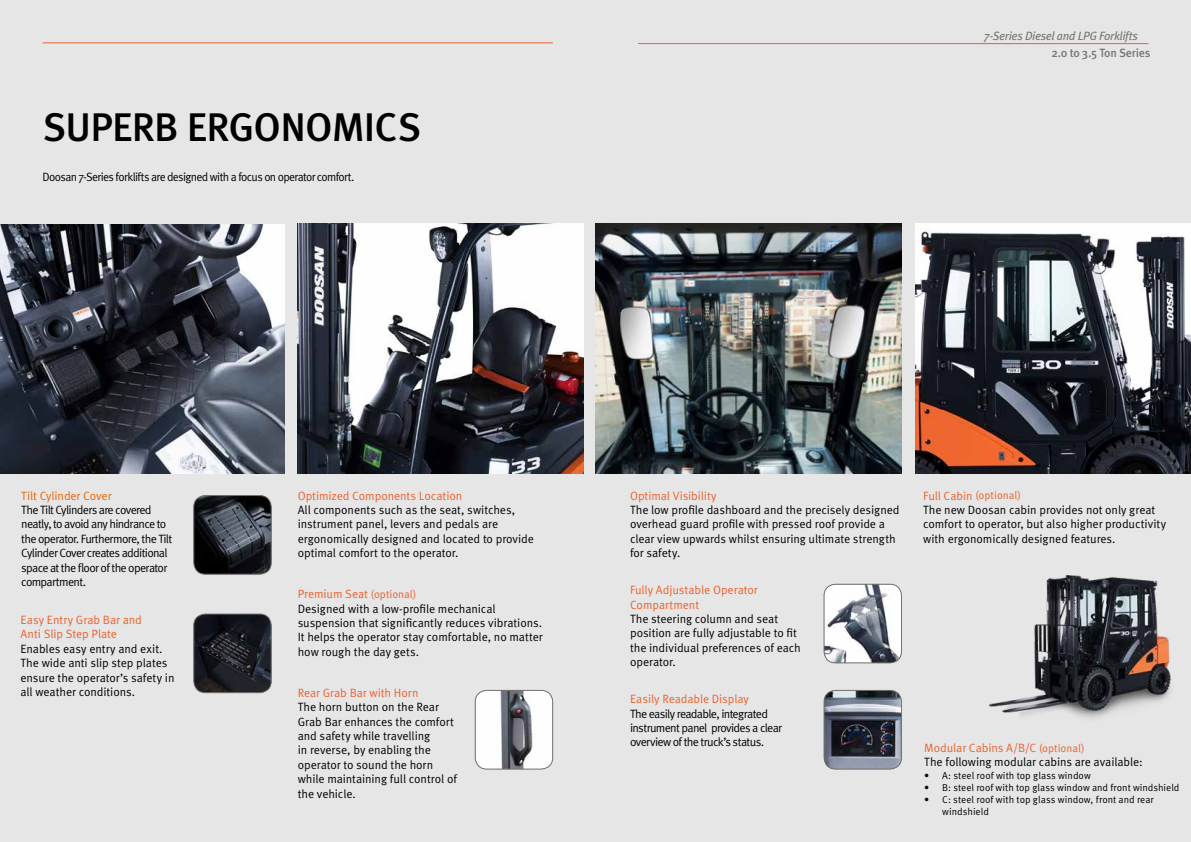
<style>
.page{position:relative;width:1191px;height:842px;background:#e6e6e7}
.page>*{position:absolute;margin:0;border:0;box-sizing:border-box;transform-origin:0 0}
.t1{font:500 40px "Meta Pro";letter-spacing:-.02em;color:#000}
.t2{font:12px/14.4px "Meta Pro";letter-spacing:-.01em;color:#000}
.t3{font:12px/14.4px "Meta Pro";letter-spacing:-.06em;color:#000}
.t4{font:12px/14.4px "Meta Pro";letter-spacing:-.01em;color:#eb612b}
.t5{font:12px/14.4px "Meta Pro";letter-spacing:-.055em;color:#000}
.t6{font:12px "Meta Pro";letter-spacing:-.055em;color:#000;scale:.95 1}
.t7{font:italic 12px "Meta Pro";letter-spacing:-.03em;color:#787471}
.t8{font:500 12px "Meta Pro";letter-spacing:-.025em;color:#787471}
.t9{font:12px "Meta Pro";letter-spacing:-.01em;color:#ec6300}
.t10{font:11px "Meta Pro";letter-spacing:-.005em;color:#eb612b}
.t11{font:10px/12px "Meta Pro";color:#000}
.s1{color:#eb612b}
.s2{font-size:11px;color:#eb612b}
.s3{font-size:12px}
</style>
<div class="page">
<hr style="left:43px;top:42px;width:509px;height:1px;background:#eb612b">
<hr style="left:638px;top:43px;width:510px;height:1px;background:#eb612b">
<img style="left:825px;top:584px;width:76px;height:79px">
<div style="left:823px;top:584px;width:78px;height:79px;border:1px solid #787471;border-radius:12px"></div>
<img style="left:475px;top:690px;width:78px;height:79px">
<div style="left:475px;top:690px;width:78px;height:79px;border:1px solid #787471;border-radius:12px"></div>
<img style="left:595px;top:224px;width:306px;height:249px">
<img style="left:0;top:225px;width:285px;height:248px">
<img style="left:915px;top:224px;width:276px;height:249px">
<img style="left:298px;top:224px;width:285px;height:249px">
<img style="left:194px;top:614px;width:77px;height:79px">
<div style="left:193px;top:614px;width:78px;height:79px;border:1px solid #787471;border-radius:12px"></div>
<img style="left:825px;top:690px;width:76px;height:79px">
<div style="left:823px;top:690px;width:78px;height:79px;border:1px solid #787471;border-radius:12px"></div>
<img style="left:989px;top:576px;width:182px;height:142px">
<img style="left:194px;top:495px;width:77px;height:79px">
<div style="left:193px;top:495px;width:78px;height:79px;border:1px solid #787471;border-radius:12px"></div>
<h1 class="t1" style="left:43px;top:102px;width:380px">SUPERB ERGONOMICS</h1>
<p class="t6" style="left:43px;top:169px;width:330px">Doosan 7-Series forklifts are designed with a focus on operator comfort.</p>
<p class="t7" style="left:983px;top:28px;width:156px">7-Series Diesel and LPG Forklifts</p>
<p class="t8" style="left:1051px;top:46px;width:101px">2.0 to 3.5 Ton Series</p>
<p class="t9" style="left:21px;top:488px;width:92px">Tilt Cylinder Cover</p>
<p class="t3" style="left:21px;top:503px;width:152px">The Tilt Cylinders are covered neatly, to avoid any hindrance to the operator. Furthermore, the Tilt<br>Cylinder Cover creates additional space at the floor of the operator compartment.</p>
<p class="t4" style="left:21px;top:613px;width:123px">Easy Entry Grab Bar and<br>Anti Slip Step Plate</p>
<p class="t2" style="left:21px;top:642px;width:155px">Enables easy entry and exit.<br>The wide anti slip step plates ensure the operator’s safety in all weather conditions.</p>
<p class="t4" style="left:298px;top:489px;width:166px">Optimized Components Location</p>
<p class="t2" style="left:298px;top:503px;width:238px">All components such as the seat, switches, instrument panel, levers and pedals are ergonomically designed and located to provide optimal comfort to the operator.</p>
<p class="t2" style="left:298px;top:587px;width:246px"><span class="s1">Premium Seat</span> <span class="s2">(optional)<br></span>Designed with a low-profile mechanical suspension that significantly reduces vibrations.<br>It helps the operator stay comfortable, no matter how rough the day gets.</p>
<p class="t4" style="left:298px;top:686px;width:122px">Rear Grab Bar with Horn</p>
<p class="t2" style="left:298px;top:700px;width:161px">The horn button on the Rear<br>Grab Bar enhances the comfort and safety while travelling<br>in reverse, by enabling the operator to sound the horn while maintaining full control of the vehicle.</p>
<p class="t4" style="left:630px;top:489px;width:88px">Optimal Visibility</p>
<p class="t2" style="left:630px;top:503px;width:271px">The low profile dashboard and the precisely designed overhead guard profile with pressed roof provide a clear view upwards whilst ensuring ultimate strength for safety.</p>
<p class="t4" style="left:630px;top:583px;width:129px">Fully Adjustable Operator<br>Compartment</p>
<p class="t2" style="left:630px;top:612px;width:172px">The steering column and seat position are fully adjustable to fit the individual preferences of each operator.</p>
<p class="t4" style="left:630px;top:692px;width:120px">Easily Readable Display</p>
<p class="t5" style="left:630px;top:706px;width:153px">The easily readable, integrated instrument panel provides a clear overview of the truck’s status.</p>
<p class="t10" style="left:923px;top:488px;width:99px"><span class="s3">Full Cabin</span> (optional)</p>
<p class="t2" style="left:923px;top:503px;width:244px">The new Doosan cabin provides not only great comfort to operator, but also higher productivity with ergonomically designed features.</p>
<p class="t2" style="left:924px;top:741px;width:220px"><span class="s1">Modular Cabins A/B/C</span> <span class="s2">(optional)<br></span>The following modular cabins are available:</p>
<p class="t11" style="left:924px;top:770px;width:168px">• A: steel roof with top glass window</p>
<p class="t11" style="left:924px;top:782px;width:257px">• B: steel roof with top glass window and front windshield</p>
<p class="t11" style="left:942px;top:794px;width:213px;text-indent:-18px">• C: steel roof with top glass window, front and rear windshield</p>
</div>
